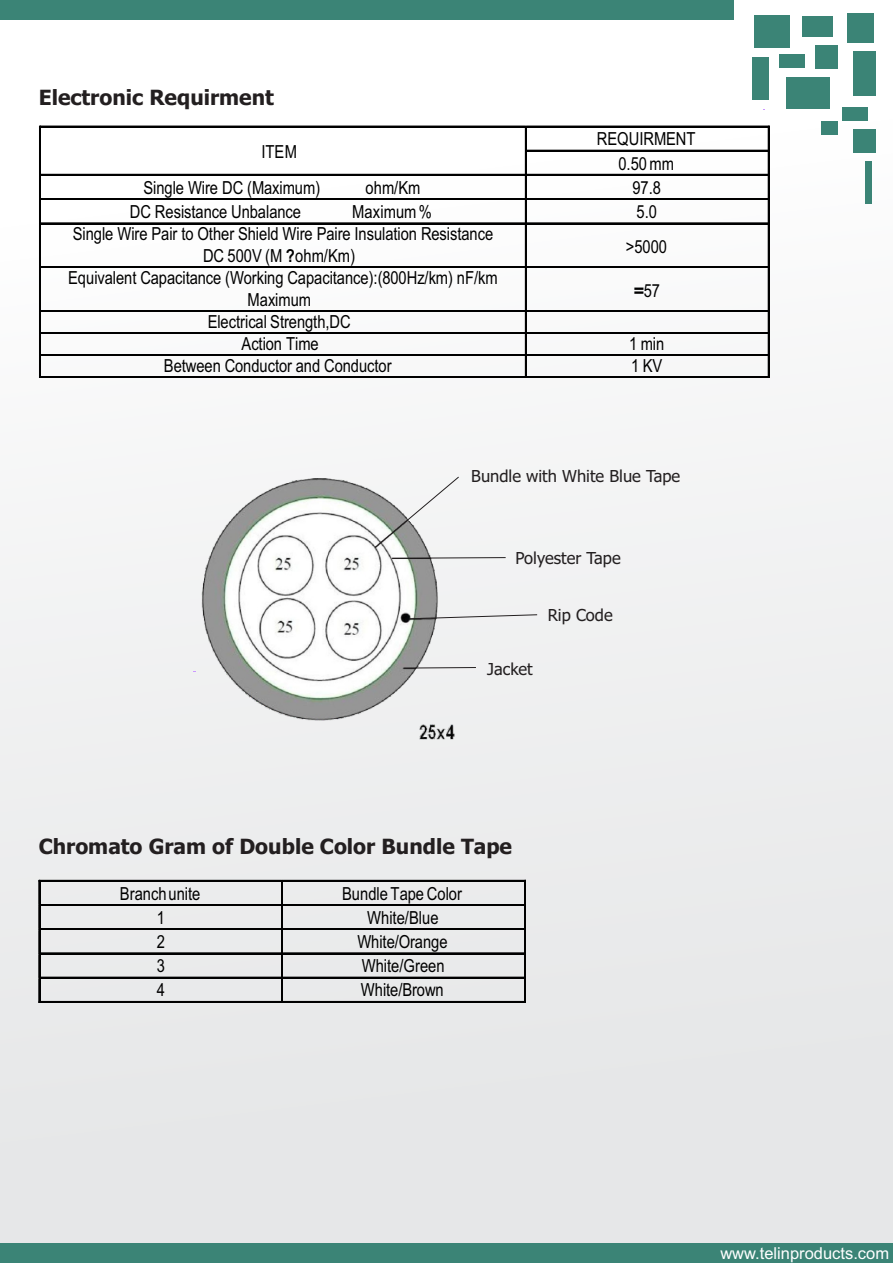
<style>
.page{position:relative;width:893px;height:1263px;background:#fff}
.page>*{position:absolute;margin:0;border:0;box-sizing:border-box;transform-origin:0 0}
.t1{font:700 21px "Tahoma";color:#231f20}
.t2{font:18px/22.2px "Arial Narrow";color:#000;text-align:center}
.t3{font:16.5px "Tahoma";color:#231f20}
.t4{font:16.5px "Arial";color:#fff}
.s1{font-weight:700}
.s2{font-family:"Arial";font-weight:700}
</style>
<div class="page">
<div style="left:0;top:0;width:893px;height:1263px;background:linear-gradient(to bottom,#fff,#e1e2e4)"></div>
<div style="left:752px;top:58px;width:17px;height:42px;background:#3b8476"></div>
<div style="left:754px;top:15px;width:35px;height:33px;background:#3b8476"></div>
<div style="left:803px;top:16px;width:30px;height:20px;background:#3b8476"></div>
<div style="left:815px;top:46px;width:23px;height:23px;background:#3b8476"></div>
<div style="left:853px;top:51px;width:23px;height:45px;background:#3b8476"></div>
<div style="left:847px;top:13px;width:27px;height:30px;background:#3b8476"></div>
<div style="left:786px;top:77px;width:44px;height:32px;background:#3b8476"></div>
<div style="left:779px;top:54px;width:25px;height:14px;background:#3b8476"></div>
<div style="left:842px;top:107px;width:25px;height:13px;background:#3b8476"></div>
<div style="left:853px;top:129px;width:23px;height:24px;background:#3b8476"></div>
<div style="left:821px;top:121px;width:17px;height:14px;background:#3b8476"></div>
<div style="left:865px;top:161px;width:6px;height:42px;background:#3b8476"></div>
<div style="left:0;top:1243px;width:893px;height:20px;background:#3b8476"></div>
<div style="left:0;top:0;width:734px;height:20px;background:#3b8476"></div>
<hr style="left:41px;top:126px;width:484px;height:1px;background:#000">
<hr style="left:527px;top:126px;width:241px;height:1px;background:#000">
<hr style="left:527px;top:150px;width:241px;height:2px;background:#000">
<hr style="left:41px;top:174px;width:484px;height:2px;background:#000">
<hr style="left:527px;top:174px;width:241px;height:2px;background:#000">
<hr style="left:41px;top:199px;width:484px;height:1px;background:#000">
<hr style="left:41px;top:198px;width:484px;height:1px;background:#000">
<hr style="left:527px;top:199px;width:241px;height:1px;background:#000">
<hr style="left:527px;top:198px;width:241px;height:1px;background:#000">
<svg style="left:39px;top:126px;width:2px;height:98px"></svg>
<hr style="left:41px;top:223px;width:484px;height:1px;background:#000">
<svg style="left:525px;top:126px;width:2px;height:98px"></svg>
<hr style="left:527px;top:223px;width:241px;height:1px;background:#000">
<svg style="left:768px;top:126px;width:2px;height:98px"></svg>
<hr style="left:39px;top:224px;width:2px;height:43px;background:#000">
<hr style="left:525px;top:224px;width:2px;height:43px;background:#000">
<hr style="left:768px;top:224px;width:2px;height:43px;background:#000">
<hr style="left:41px;top:267px;width:484px;height:1px;background:#000">
<hr style="left:41px;top:266px;width:484px;height:1px;background:#000">
<hr style="left:527px;top:267px;width:241px;height:1px;background:#000">
<hr style="left:527px;top:266px;width:241px;height:1px;background:#000">
<hr style="left:39px;top:268px;width:2px;height:43px;background:#000">
<hr style="left:525px;top:268px;width:2px;height:43px;background:#000">
<hr style="left:768px;top:268px;width:2px;height:43px;background:#000">
<hr style="left:41px;top:311px;width:484px;height:1px;background:#000">
<hr style="left:41px;top:310px;width:484px;height:1px;background:#000">
<hr style="left:527px;top:311px;width:241px;height:1px;background:#000">
<hr style="left:527px;top:310px;width:241px;height:1px;background:#000">
<hr style="left:41px;top:333px;width:484px;height:1px;background:#000">
<hr style="left:41px;top:332px;width:484px;height:1px;background:#000">
<hr style="left:527px;top:333px;width:241px;height:1px;background:#000">
<hr style="left:527px;top:332px;width:241px;height:1px;background:#000">
<hr style="left:41px;top:355px;width:484px;height:1px;background:#000">
<hr style="left:41px;top:354px;width:484px;height:1px;background:#000">
<hr style="left:527px;top:355px;width:241px;height:1px;background:#000">
<hr style="left:527px;top:354px;width:241px;height:1px;background:#000">
<svg style="left:39px;top:311px;width:2px;height:67px"></svg>
<hr style="left:41px;top:376px;width:484px;height:2px;background:#000">
<svg style="left:525px;top:311px;width:2px;height:67px"></svg>
<hr style="left:527px;top:376px;width:241px;height:2px;background:#000">
<svg style="left:768px;top:311px;width:2px;height:67px"></svg>
<img style="left:193px;top:471px;width:271px;height:271px">
<svg style="left:374px;top:476px;width:86px;height:72px"></svg>
<svg style="left:391px;top:557px;width:115px;height:2px"></svg>
<svg style="left:409px;top:614px;width:129px;height:6px"></svg>
<svg style="left:403px;top:667px;width:74px;height:2px"></svg>
<hr style="left:40px;top:880px;width:242px;height:2px;background:#000">
<hr style="left:283px;top:880px;width:241px;height:2px;background:#000">
<hr style="left:40px;top:904px;width:242px;height:2px;background:#000">
<hr style="left:283px;top:904px;width:241px;height:2px;background:#000">
<hr style="left:40px;top:929px;width:242px;height:1px;background:#000">
<hr style="left:40px;top:928px;width:242px;height:1px;background:#000">
<hr style="left:283px;top:929px;width:241px;height:1px;background:#000">
<hr style="left:283px;top:928px;width:241px;height:1px;background:#000">
<hr style="left:40px;top:953px;width:242px;height:1px;background:#000">
<hr style="left:40px;top:952px;width:242px;height:1px;background:#000">
<hr style="left:283px;top:953px;width:241px;height:1px;background:#000">
<hr style="left:283px;top:952px;width:241px;height:1px;background:#000">
<hr style="left:40px;top:977px;width:242px;height:1px;background:#000">
<hr style="left:283px;top:977px;width:241px;height:1px;background:#000">
<svg style="left:39px;top:880px;width:1px;height:123px"></svg>
<hr style="left:40px;top:1001px;width:242px;height:2px;background:#000">
<svg style="left:281px;top:880px;width:2px;height:123px"></svg>
<hr style="left:283px;top:1001px;width:241px;height:2px;background:#000">
<svg style="left:524px;top:880px;width:2px;height:123px"></svg>
<p class="t1" style="left:39px;top:89px;width:237px">Electronic Requirment</p>
<p class="t2" style="left:261px;top:142px;width:37px">ITEM</p>
<p class="t2" style="left:597px;top:129px;width:100px;line-height:24.3px">REQUIRMENT<br>0.50mm</p>
<p class="t2" style="left:143px;top:178px;width:178px">Single Wire DC (Maximum)</p>
<p class="t2" style="left:366px;top:178px;width:56px">ohm/Km</p>
<p class="t2" style="left:632px;top:178px;width:30px">97.8</p>
<p class="t2" style="left:130px;top:202px;width:172px">DC Resistance Unbalance</p>
<p class="t2" style="left:352px;top:202px;width:81px">Maximum%</p>
<p class="t2" style="left:636px;top:202px;width:22px">5.0</p>
<p class="t2" style="left:73px;top:224px;width:422px">Single Wire Pair to Other Shield Wire Paire Insulation Resistance<br>DC 500V (M <span class="s1">?</span>ohm/Km)</p>
<p class="t2" style="left:626px;top:237px;width:43px">&gt;5000</p>
<p class="t2" style="left:68px;top:268px;width:431px">Equivalent Capacitance (Working Capacitance):(800Hz/km) nF/km<br>Maximum</p>
<p class="t2" style="left:208px;top:312px;width:145px">Electrical Strength,DC<br>Action Time</p>
<p class="t2" style="left:634px;top:281px;width:28px"><span class="s2">=</span>57</p>
<p class="t2" style="left:629px;top:334px;width:37px">1 min</p>
<p class="t2" style="left:164px;top:356px;width:229px">Between Conductor and Conductor</p>
<p class="t2" style="left:631px;top:356px;width:33px">1KV</p>
<p class="t3" style="left:471px;top:469px;width:211px">Bundle with White Blue Tape</p>
<p class="t3" style="left:516px;top:551px;width:107px">Polyester Tape</p>
<p class="t3" style="left:487px;top:662px;width:47px">Jacket</p>
<p class="t3" style="left:548px;top:608px;width:66px">Rip Code</p>
<p class="t1" style="left:39px;top:837px;width:475px">Chromato Gram of Double Color Bundle Tape</p>
<p class="t2" style="left:120px;top:884px;width:82px">Branchunite</p>
<p class="t2" style="left:342px;top:884px;width:121px">Bundle TapeColor</p>
<p class="t2" style="left:157px;top:908px;width:10px">1</p>
<p class="t2" style="left:367px;top:908px;width:73px">White/Blue</p>
<p class="t2" style="left:157px;top:932px;width:10px">2</p>
<p class="t2" style="left:357px;top:932px;width:92px">White/Orange</p>
<p class="t2" style="left:157px;top:956px;width:10px">3</p>
<p class="t2" style="left:362px;top:956px;width:84px">White/Green</p>
<p class="t2" style="left:157px;top:981px;width:10px">4</p>
<p class="t2" style="left:361px;top:981px;width:84px">White/Brown</p>
<p class="t4" style="left:720px;top:1247px;width:170px">www.telinproducts.com</p>
</div>
